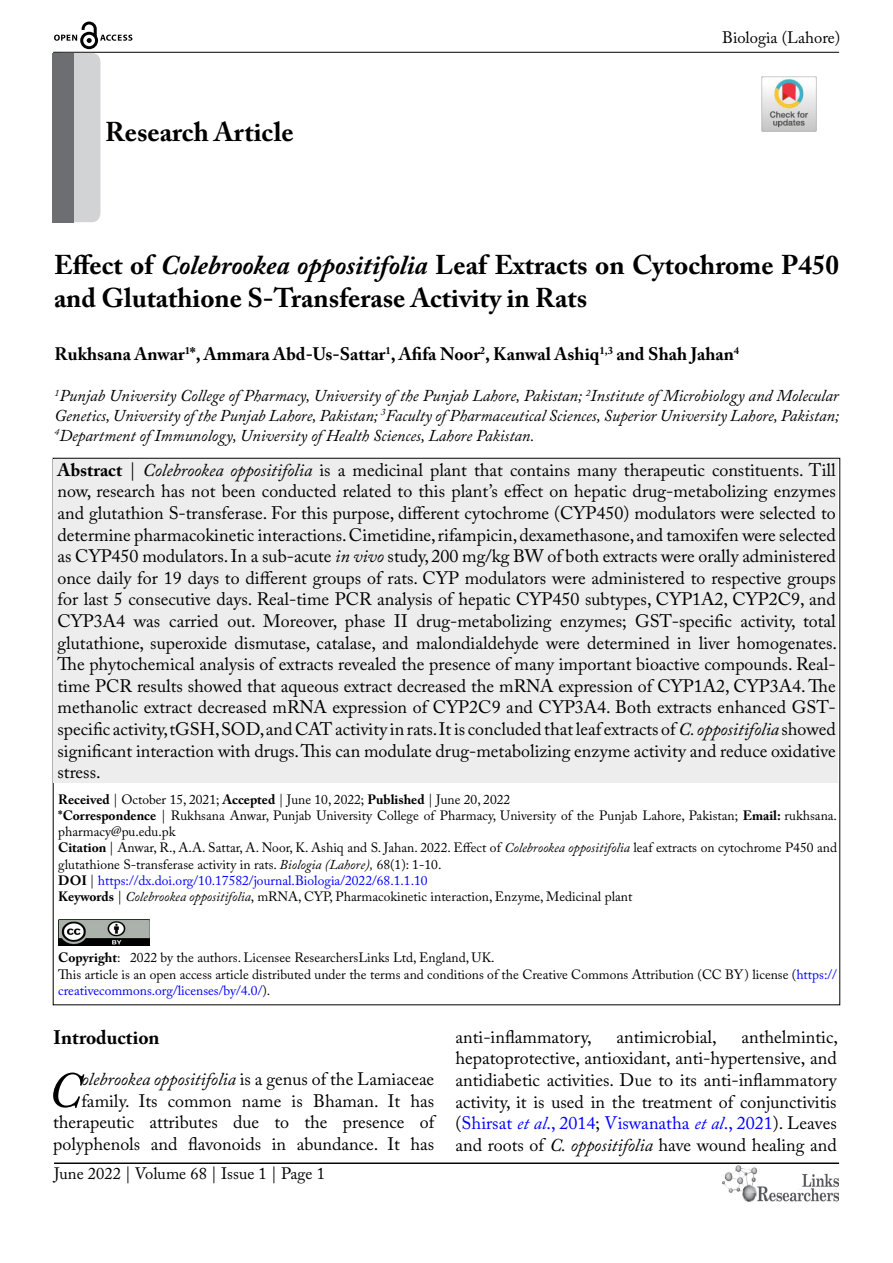
<style>
.page{position:relative;width:893px;height:1263px;background:#fff}
.page>*{position:absolute;margin:0;border:0;box-sizing:border-box;transform-origin:0 0}
.t1{font:italic 50.1px "Adobe Caslon Pro";color:#000}
.t2{font:700 27px/32.4px "Adobe Caslon Pro";color:#000}
.t3{font:700 19.5px "Adobe Caslon Pro";color:#000}
.t4{font:18px/21.6px "Adobe Caslon Pro";color:#000;text-align:justify}
.t5{font:700 18px "Adobe Caslon Pro";color:#000}
.t6{font:italic 16.5px/19.8px "Adobe Caslon Pro";color:#000;text-align:justify}
.t7{font:16.5px "Adobe Caslon Pro";color:#000}
.t8{font:13.5px/16.2px "Adobe Caslon Pro";color:#000}
.s1{font-style:italic}
.s2{font-weight:700}
.s3{color:#00f}
.s4{font-style:italic;color:#00f}
</style>
<div class="page">
<hr style="left:53px;top:52px;width:786px;height:1px;background:#000">
<img style="left:722px;top:1166px;width:117px;height:36px">
<svg style="left:54px;top:22px;width:78px;height:27px"></svg>
<div style="left:54px;top:53px;width:46px;height:169px;background:#d1d3d4;border-radius:9px"></div>
<hr style="left:54px;top:1163px;width:785px;height:1px;background:#000">
<div style="left:53px;top:53px;width:21px;height:169px;background:#6d6e71"></div>
<div style="left:54px;top:459px;width:784px;height:324px;background:#ededee"></div>
<img style="left:58px;top:920px;width:92px;height:25px">
<img style="left:761px;top:77px;width:55px;height:55px">
<h2 class="t2" style="left:105px;top:116px;width:190px">Research Article</h2>
<p class="t7" style="left:722px;top:28px;width:120px">Biologia (Lahore)</p>
<h2 class="t2" style="left:54px;top:249px;width:786px">Effect of <span class="s1">Colebrookea oppositifolia</span> Leaf Extracts on Cytochrome P450 and Glutathione S-Transferase Activity in Rats</h2>
<p class="t5" style="left:55px;top:343px;width:686px">Rukhsana Anwar<sup>1</sup>*, Ammara Abd-Us-Sattar<sup>1</sup>, Afifa Noor<sup>2</sup>, Kanwal Ashiq<sup>1,3</sup> and Shah Jahan<sup>4</sup></p>
<p class="t6" style="left:55px;top:385px;width:786px"><sup>1</sup>Punjab University College of Pharmacy, University of the Punjab Lahore, Pakistan; <sup>2</sup>Institute of Microbiology and Molecular Genetics, University of the Punjab Lahore, Pakistan; <sup>3</sup>Faculty of Pharmaceutical Sciences, Superior University Lahore, Pakistan; <sup>4</sup>Department of Immunology, University of Health Sciences, Lahore Pakistan.</p>
<p class="t4" style="left:58px;top:459px;width:781px"><span class="s2">Abstract</span> | <span class="s1">Colebrookea oppositifolia</span> is a medicinal plant that contains many therapeutic constituents. Till now, research has not been conducted related to this plant’s effect on hepatic drug-metabolizing enzymes and glutathion S-transferase. For this purpose, different cytochrome (CYP450) modulators were selected to determine pharmacokinetic interactions. Cimetidine, rifampicin, dexamethasone, and tamoxifen were selected as CYP450 modulators. In a sub-acute <span class="s1">in vivo</span> study, 200 mg/kg BW of both extracts were orally administered once daily for 19 days to different groups of rats. CYP modulators were administered to respective groups for last 5 consecutive days. Real-time PCR analysis of hepatic CYP450 subtypes, CYP1A2, CYP2C9, and CYP3A4 was carried out. Moreover, phase II drug-metabolizing enzymes; GST-specific activity, total glutathione, superoxide dismutase, catalase, and malondialdehyde were determined in liver homogenates.<br>The phytochemical analysis of extracts revealed the presence of many important bioactive compounds. Real&shy;time PCR results showed that aqueous extract decreased the mRNA expression of CYP1A2, CYP3A4. The methanolic extract decreased mRNA expression of CYP2C9 and CYP3A4. Both extracts enhanced GST&shy;specific activity, tGSH, SOD, and CAT activity in rats. It is concluded that leaf extracts of <span class="s1">C. oppositifolia</span> showed significant interaction with drugs. This can modulate drug-metabolizing enzyme activity and reduce oxidative stress.</p>
<p class="t8" style="left:58px;top:791px;width:780px"><span class="s2">Received</span> | October 15, 2021; <span class="s2">Accepted</span> | June 10, 2022; <span class="s2">Published</span> | June 20, 2022<br><span class="s2">*Correspondence</span> | Rukhsana Anwar, Punjab University College of Pharmacy, University of the Punjab Lahore, Pakistan; <span class="s2">Email:</span> rukhsana. pharmacy@pu.edu.pk<br><span class="s2">Citation</span> | Anwar, R., A.A. Sattar, A. Noor, K. Ashiq and S. Jahan. 2022. Effect of <span class="s1">Colebrookea oppositifolia</span> leaf extracts on cytochrome P450 and glutathione S-transferase activity in rats. <span class="s1">Biologia (Lahore),</span> 68(1): 1-10.<br><span class="s2">DOI</span> | <span class="s3">https://dx.doi.org/10.17582/journal.Biologia/2022/68.1.1.10<br></span><span class="s2">Keywords</span> | <span class="s1">Colebrookea oppositifolia</span>, mRNA, CYP, Pharmacokinetic interaction, Enzyme, Medicinal plant</p>
<p class="t8" style="left:58px;top:949px;width:780px"><span class="s2">Copyright</span>: 2022 by the authors. Licensee ResearchersLinks Ltd, England, UK.<br>This article is an open access article distributed under the terms and conditions of the Creative Commons Attribution (CC BY) license (<span class="s3">https:// creativecommons.org/licenses/by/4.0/</span>).</p>
<p class="t3" style="left:53px;top:1026px;width:108px">Introduction</p>
<h1 class="t1" style="left:48px;top:1060px;width:35px">C</h1>
<p class="t4" style="left:53px;top:1068px;width:383px;text-align:right"><span class="s1">olebrookea oppositifolia</span> is a genus of the Lamiaceae family. Its common name is Bhaman. It has therapeutic attributes due to the presence of polyphenols and flavonoids in abundance. It has</p>
<p class="t7" style="left:54px;top:1164px;width:272px">June 2022 | Volume 68 | Issue 1 | Page 1</p>
<p class="t4" style="left:456px;top:1026px;width:384px;text-indent:286px">anthelmintic, hepatoprotective, antioxidant, anti-hypertensive, and antidiabetic activities. Due to its anti-inflammatory activity, it is used in the treatment of conjunctivitis (<span class="s3">Shirsat</span> <span class="s4">et al</span><span class="s3">., 2014</span>; <span class="s3">Viswanatha</span> <span class="s4">et al</span><span class="s3">., 2021</span>). Leaves and roots of <span class="s1">C. oppositifolia</span> have wound healing and</p>
<p class="t4" style="left:456px;top:1026px;width:138px">anti-inflammatory,</p>
<p class="t4" style="left:616px;top:1026px;width:102px">antimicrobial,</p>
</div>
